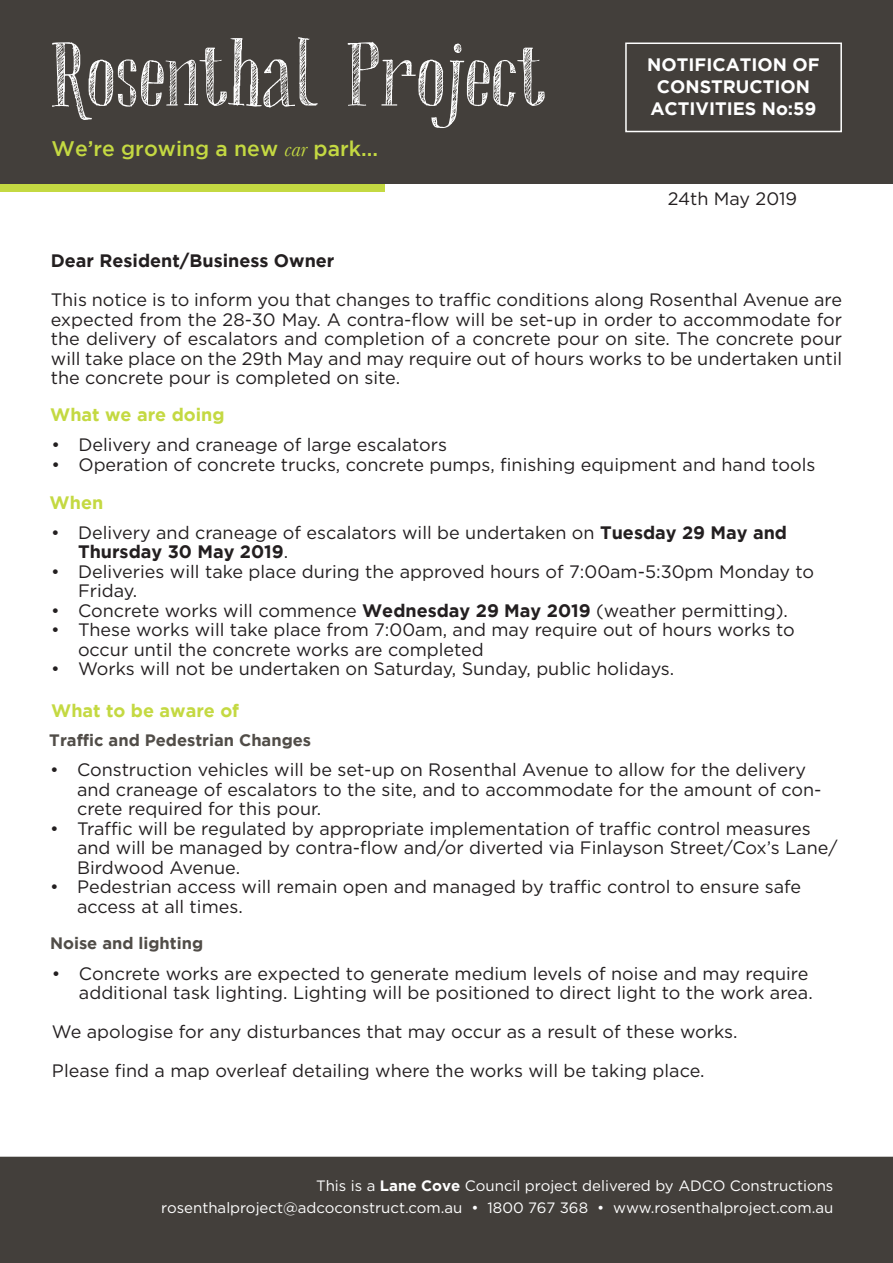
<style>
.page{position:relative;width:893px;height:1263px;background:#fff}
.page>*{position:absolute;margin:0;border:0;box-sizing:border-box;transform-origin:0 0}
.t1{font:90px "Chameleon Sketch Hatch";color:#fff}
.t2{font:500 21px "Gotham";color:#c4d942}
.t3{font:18px/19.5px "Gotham";color:#231f20}
.t4{font:700 18px/21.6px "Gotham";color:#fff;text-align:center}
.t5{font:700 18px "Gotham";color:#c4d942}
.t6{font:700 18px "Gotham";color:#231f20}
.t7{font:700 16.5px "Gotham";color:#514d48}
.t8{font:15px "Gotham";color:#fff}
.s1{font-family:"Baskerville";font-weight:400;font-style:italic;font-size:22.2px}
.s2{font-weight:700}
</style>
<div class="page">
<div style="left:0;top:0;width:384px;height:192px;background:#c4d942"></div>
<div style="left:0;top:0;width:893px;height:183px;background:#433f3b"></div>
<div style="left:625px;top:43px;width:217px;height:89px;border:2px solid #fff"></div>
<div style="left:0;top:1157px;width:893px;height:106px;background:#433f3b"></div>
<p class="t1" style="left:51px;top:21px;width:497px">Rosenthal Project</p>
<p class="t2" style="left:52px;top:137px;width:328px">We’re growing a new <span class="s1">car</span> park...</p>
<p class="t4" style="left:647px;top:54px;width:174px">NOTIFICATION OF<br>CONSTRUCTION</p>
<p class="t4" style="left:650px;top:97px;width:168px">ACTIVITIES No:59</p>
<p class="t3" style="left:668px;top:189px;width:131px">24th May 2019</p>
<p class="t6" style="left:51px;top:251px;width:285px">Dear Resident/Business Owner</p>
<p class="t3" style="left:51px;top:290px;width:793px;text-align:justify">This notice is to inform you that changes to traffic conditions along Rosenthal Avenue are expected from the 28-30 May. A contra-flow will be set-up in order to accommodate for the delivery of escalators and completion of a concrete pour on site. The concrete pour will take place on the 29th May and may require out of hours works to be undertaken until the concrete pour is completed on site.</p>
<p class="t5" style="left:50px;top:405px;width:176px">What we are doing</p>
<p class="t3" style="left:51px;top:435px;width:397px">• Delivery and craneage of large escalators</p>
<p class="t3" style="left:51px;top:454px;width:765px">• Operation of concrete trucks, concrete pumps, finishing equipment and hand tools</p>
<p class="t5" style="left:50px;top:492px;width:55px">When</p>
<p class="t3" style="left:78px;top:522px;width:710px;text-indent:-27px">• Delivery and craneage of escalators will be undertaken on <span class="s2">Tuesday 29 May and<br>Thursday 30 May 2019</span>.</p>
<p class="t3" style="left:78px;top:561px;width:738px;text-indent:-27px">• Deliveries will take place during the approved hours of 7:00am-5:30pm Monday to<br>Friday.</p>
<p class="t3" style="left:51px;top:600px;width:738px">• Concrete works will commence <span class="s2">Wednesday 29 May 2019</span> (weather permitting).</p>
<p class="t3" style="left:78px;top:620px;width:718px;text-indent:-27px">• These works will take place from 7:00am, and may require out of hours works to occur until the concrete works are completed</p>
<p class="t3" style="left:51px;top:659px;width:625px">• Works will not be undertaken on Saturday, Sunday, public holidays.</p>
<p class="t5" style="left:51px;top:700px;width:189px">What to be aware of</p>
<p class="t7" style="left:49px;top:730px;width:263px">Traffic and Pedestrian Changes</p>
<p class="t3" style="left:77px;top:760px;width:746px;text-indent:-27px">• Construction vehicles will be set-up on Rosenthal Avenue to allow for the delivery and craneage of escalators to the site, and to accommodate for the amount of con&shy;crete required for this pour.</p>
<p class="t3" style="left:77px;top:818px;width:762px;text-indent:-27px">• Traffic will be regulated by appropriate implementation of traffic control measures and will be managed by contra-flow and/or diverted via Finlayson Street/Cox’s Lane/<br>Birdwood Avenue.</p>
<p class="t3" style="left:77px;top:877px;width:726px;text-indent:-27px">• Pedestrian access will remain open and managed by traffic control to ensure safe access at all times.</p>
<p class="t7" style="left:50px;top:933px;width:155px">Noise and lighting</p>
<p class="t3" style="left:52px;top:963px;width:762px;text-align:right">• Concrete works are expected to generate medium levels of noise and may require additional task lighting. Lighting will be positioned to direct light to the work area.</p>
<p class="t3" style="left:52px;top:1022px;width:687px">We apologise for any disturbances that may occur as a result of these works.</p>
<p class="t3" style="left:52px;top:1061px;width:654px">Please find a map overleaf detailing where the works will be taking place.</p>
<p class="t8" style="left:316px;top:1177px;width:519px">This is a <span class="s2">Lane Cove</span> Council project delivered by ADCO Constructions</p>
<p class="t8" style="left:161px;top:1200px;width:674px">rosenthalproject@adcoconstruct.com.au • 1800 767 368 • www.rosenthalproject.com.au</p>
</div>
